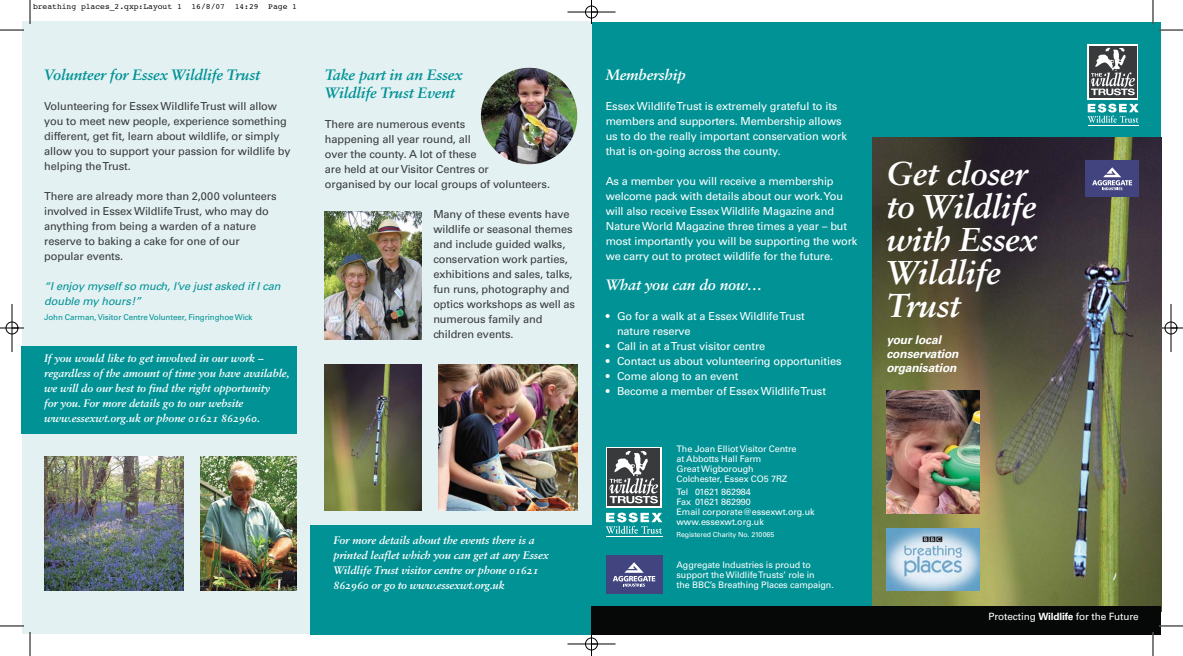
<style>
.page{position:relative;width:1183px;height:656px;background:#fff}
.page>*{position:absolute;margin:0;border:0;box-sizing:border-box;transform-origin:0 0}
.t1{font:33px/33px "Sabon Bold Italic Os F";letter-spacing:-.01em;color:#fff}
.t2{font:15px/18px "Sabon Bold Italic Os F";letter-spacing:-.01em;color:#009295}
.t3{font:15px "Sabon Bold Italic Os F";letter-spacing:-.01em;color:#fff}
.t4{font:italic 700 12px/14px "Univers";letter-spacing:-.01em;color:#fff}
.t5{font:11px/15px "Univers";letter-spacing:-.01em;color:#383a3b}
.t6{font:11px/15px "Univers";letter-spacing:-.01em;color:#fff}
.t7{font:11px/15px "Sabon Bold Italic Os F";letter-spacing:-.01em;color:#fff}
.t8{font:italic 11px/15px "Univers";letter-spacing:-.01em;color:#009295}
.t9{font:10px "Univers";letter-spacing:-.01em;color:#fff}
.t10{font:9px/10px "Univers";letter-spacing:-.01em;color:#fff}
.t11{font:8px "Univers";letter-spacing:-.01em;color:#009295}
.t12{font:8px "Courier";color:#000}
.t13{font:7px "Univers";letter-spacing:-.01em;color:#fff}
.s1{font-weight:700}
</style>
<div class="page">
<div style="left:591px;top:21px;width:570px;height:613px;background:#009295"></div>
<img style="left:872px;top:137px;width:289px;height:468px">
<div style="left:21px;top:21px;width:570px;height:613px;background:#e3f1f3"></div>
<div style="left:311px;top:524px;width:282px;height:110px;background:#009295"></div>
<div style="left:21px;top:346px;width:275px;height:87px;background:#009295"></div>
<img style="left:200px;top:456px;width:96px;height:134px">
<svg style="left:1087px;top:44px;width:51px;height:55px"></svg>
<div style="left:1089px;top:46px;width:47px;height:52px;background:linear-gradient(to right,#383a3b,#383a3b)"></div>
<svg style="left:1087px;top:104px;width:51px;height:19px"></svg>
<svg style="left:1090px;top:47px;width:45px;height:48px;background:#747576"></svg>
<hr style="left:1087px;top:125px;width:51px;height:1px;background:#fff">
<img style="left:886px;top:528px;width:93px;height:62px">
<div style="left:605px;top:554px;width:57px;height:39px;background:#42447f"></div>
<svg style="left:613px;top:562px;width:42px;height:24px"></svg>
<div style="left:606px;top:447px;width:55px;height:60px;background:#383a3b"></div>
<svg style="left:605px;top:512px;width:57px;height:21px"></svg>
<svg style="left:609px;top:450px;width:49px;height:53px"></svg>
<hr style="left:606px;top:536px;width:56px;height:1px;background:#fff">
<img style="left:481px;top:68px;width:96px;height:96px;border-radius:50%">
<img style="left:325px;top:211px;width:96px;height:128px">
<img style="left:44px;top:456px;width:139px;height:134px">
<img style="left:438px;top:364px;width:139px;height:146px">
<img style="left:325px;top:364px;width:96px;height:146px">
<div style="left:591px;top:605px;width:570px;height:29px;background:#060707"></div>
<img style="left:886px;top:390px;width:93px;height:123px">
<div style="left:1085px;top:160px;width:53px;height:37px;background:#42447f"></div>
<svg style="left:1092px;top:167px;width:40px;height:23px"></svg>
<svg style="left:30px;top:0;width:1px;height:24px"></svg>
<svg style="left:0;top:30px;width:24px;height:1px"></svg>
<svg style="left:1152px;top:0;width:1px;height:24px"></svg>
<svg style="left:1159px;top:30px;width:24px;height:1px"></svg>
<svg style="left:30px;top:632px;width:1px;height:23px"></svg>
<svg style="left:0;top:625px;width:24px;height:1px"></svg>
<svg style="left:1152px;top:632px;width:1px;height:23px"></svg>
<svg style="left:1159px;top:625px;width:24px;height:1px"></svg>
<div style="left:585px;top:6px;width:13px;height:12px;border:1px solid #fff;border-radius:50%"></div>
<div style="left:585px;top:637px;width:13px;height:13px;border:1px solid #fff;border-radius:50%"></div>
<div style="left:6px;top:321px;width:12px;height:13px;border:1px solid #fff;border-radius:50%"></div>
<div style="left:1164px;top:321px;width:13px;height:13px;border:1px solid #fff;border-radius:50%"></div>
<hr style="left:567px;top:12px;width:48px;height:1px;background:#000">
<hr style="left:567px;top:643px;width:48px;height:1px;background:#000">
<hr style="left:12px;top:304px;width:1px;height:48px;background:#000">
<hr style="left:1170px;top:304px;width:1px;height:48px;background:#000">
<svg style="left:591px;top:0;width:1px;height:24px"></svg>
<svg style="left:591px;top:634px;width:1px;height:21px"></svg>
<svg style="left:0;top:327px;width:24px;height:1px"></svg>
<svg style="left:1159px;top:327px;width:24px;height:1px"></svg>
<div style="left:585px;top:6px;width:12px;height:12px;border:1px solid #000;border-radius:50%"></div>
<div style="left:585px;top:637px;width:12px;height:12px;border:1px solid #000;border-radius:50%"></div>
<div style="left:6px;top:322px;width:12px;height:12px;border:1px solid #000;border-radius:50%"></div>
<div style="left:1164px;top:322px;width:13px;height:12px;border:1px solid #000;border-radius:50%"></div>
<p class="t12" style="left:33px;top:3px;width:266px">breathing places_2.qxp:Layout 1 16/8/07 14:29 Page 1</p>
<h2 class="t2" style="left:44px;top:67px;width:217px">Volunteer for Essex Wildlife Trust</h2>
<p class="t5" style="left:44px;top:99px;width:248px">Volunteering for Essex Wildlife Trust will allow you to meet new people, experience something different, get fit, learn about wildlife, or simply allow you to support your passion for wildlife by helping the Trust.</p>
<p class="t5" style="left:44px;top:189px;width:234px">There are already more than 2,000 volunteers involved in Essex Wildlife Trust, who may do anything from being a warden of a nature reserve to baking a cake for one of our popular events.</p>
<p class="t8" style="left:44px;top:279px;width:238px">“I enjoy myself so much, I’ve just asked if I can double my hours!”</p>
<p class="t11" style="left:44px;top:314px;width:210px">John Carman, Visitor Centre Volunteer, Fingringhoe Wick</p>
<p class="t7" style="left:44px;top:352px;width:247px">If you would like to get involved in our work – regardless of the amount of time you have available, we will do our best to find the right opportu nity<br>for you. For more details go to our website www.essexwt.org.uk or phone 01621 862960.</p>
<h2 class="t2" style="left:325px;top:67px;width:139px">Take part in an Essex<br>Wildlife Trust Event</h2>
<p class="t5" style="left:325px;top:117px;width:227px">There are numerous events<br>happening all year round, all<br>over the county. A lot of these<br>are held at our Visitor Centres or<br>organised by our local groups of volunteers.</p>
<p class="t5" style="left:433px;top:207px;width:143px">Many of these events have wildlife or seasonal themes and include guided walks, conservation work parties, exhibitions and sales, talks, fun runs, photography and optics workshops as well as numerous family and children events.</p>
<p class="t7" style="left:333px;top:533px;width:217px">For more details about the events there is a printed leaflet which you can get at any Essex Wildlife Trust visitor centre or phone 01621<br>862960 or go to www.essexwt.org.uk</p>
<h2 class="t3" style="left:605px;top:68px;width:82px">Membership</h2>
<p class="t6" style="left:605px;top:99px;width:243px">Essex Wildlife Trust is extremely grateful to its members and supporters. Membership allows us to do the really important conservation work that is on-going across the county.</p>
<p class="t6" style="left:605px;top:174px;width:253px">As a member you will receive a membership welcome pack with details about our work. You will also receive Essex Wildlife Magazine and Nature World Magazine three times a year – but most importantly you will be supporting the work we carry out to protect wildlife for the future.</p>
<h2 class="t3" style="left:605px;top:278px;width:158px">What you can do now…</h2>
<p class="t6" style="left:617px;top:309px;width:189px;text-indent:-11px">• Go for a walk at a Essex Wildlife Trust nature reserve</p>
<p class="t6" style="left:605px;top:339px;width:161px">• Call in at a Trust visitor centre</p>
<p class="t6" style="left:605px;top:354px;width:237px">• Contact us about volunteering opportunities</p>
<p class="t6" style="left:605px;top:369px;width:134px">• Come along to an event</p>
<p class="t6" style="left:605px;top:384px;width:222px">• Become a member of Essex Wildlife Trust</p>
<p class="t10" style="left:676px;top:444px;width:121px">The Joan Elliot Visitor Centre at Abbotts Hall Farm<br>Great Wigborough<br>Colchester, Essex CO5 7RZ</p>
<p class="t10" style="left:676px;top:487px;width:139px">Tel 01621 862984<br>Fax 01621 862990<br>Email corporate@essexwt.org.uk www.essexwt.org.uk</p>
<p class="t13" style="left:676px;top:531px;width:99px">Registered Charity No. 210065</p>
<p class="t10" style="left:676px;top:560px;width:159px">Aggregate Industries is proud to support the Wildlife Trusts’ role in<br>the BBC’s Breathing Places campaign.</p>
<h1 class="t1" style="left:886px;top:160px;width:153px">Get closer to Wildlife with Essex<br>Wildlife<br>Trust</h1>
<p class="t4" style="left:886px;top:334px;width:74px">your local conservation organisation</p>
<p class="t9" style="left:988px;top:612px;width:152px">Protecting <span class="s1">Wildlife</span> for the Future</p>
</div>
